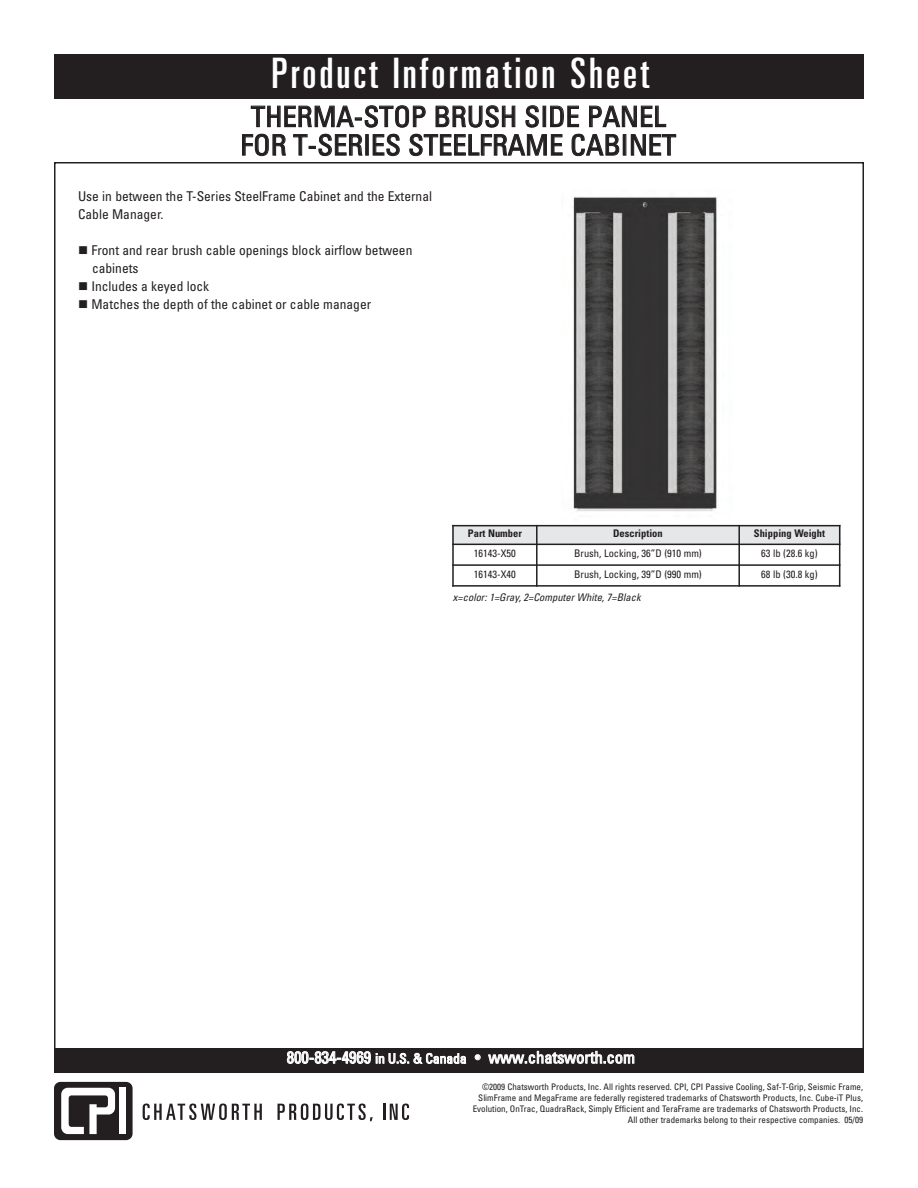
<style>
.page{position:relative;width:918px;height:1188px;background:#fff}
.page>*{position:absolute;margin:0;border:0;box-sizing:border-box;transform-origin:0 0}
.t1{font:ultra-condensed 42px "Univers LT Std";letter-spacing:.075em;color:#fff}
.t2{font:condensed 28.5px/28.5px "Univers LT Std";color:#231f20;text-align:center}
.t3{font:condensed 16.5px "Univers LT Std";color:#fff}
.t4{font:condensed 13.5px/18px "Univers LT Std";color:#231f20}
.t5{font:condensed 10.5px "Univers LT Std";color:#231f20}
.t6{font:italic condensed 10.5px "Univers LT Std";color:#231f20}
.t7{font:700 condensed 10.5px "Univers LT Std";color:#231f20}
.t8{font:condensed 9px/10.8px "Univers LT Std";color:#231f20;text-align:right}
.s1{font-size:13.5px}
</style>
<div class="page">
<div style="left:54px;top:1049px;width:810px;height:24px;background:#231f20"></div>
<div style="left:54px;top:54px;width:810px;height:45px;background:#231f20"></div>
<div style="left:54px;top:1082px;width:79px;height:58px;background:#231f20;border-radius:6px"></div>
<div style="left:119px;top:1088px;width:7px;height:46px;background:#fff"></div>
<svg style="left:61px;top:1088px;width:54px;height:46px"></svg>
<svg style="left:143px;top:1104px;width:119px;height:16px"></svg>
<svg style="left:278px;top:1104px;width:95px;height:17px"></svg>
<svg style="left:383px;top:1104px;width:26px;height:16px"></svg>
<div style="left:452px;top:525px;width:85px;height:19px;background:#e6e7e9"></div>
<div style="left:537px;top:525px;width:202px;height:19px;background:#e6e7e9"></div>
<div style="left:739px;top:525px;width:101px;height:19px;background:#e6e7e9"></div>
<hr style="left:452px;top:525px;width:2px;height:62px;background:#231f20">
<hr style="left:536px;top:525px;width:2px;height:62px;background:#231f20">
<hr style="left:738px;top:525px;width:2px;height:62px;background:#231f20">
<hr style="left:839px;top:525px;width:1px;height:62px;background:#231f20">
<hr style="left:452px;top:525px;width:388px;height:1px;background:#231f20">
<hr style="left:452px;top:544px;width:388px;height:1px;background:#231f20">
<hr style="left:452px;top:564px;width:388px;height:2px;background:#231f20">
<hr style="left:452px;top:585px;width:388px;height:2px;background:#231f20">
<img style="left:573px;top:196px;width:144px;height:315px">
<h1 class="t1" style="left:271px;top:57px;width:379px">Product Information Sheet</h1>
<h2 class="t2" style="left:240px;top:105px;width:437px">THERMA-STOP BRUSH SIDE PANEL<br>FOR T-SERIES STEELFRAME CABINET</h2>
<h3 class="t4" style="left:78px;top:189px;width:356px">Use in between the T-Series SteelFrame Cabinet and the External<br>Cable Manager.</h3>
<h3 class="t4" style="left:91px;top:243px;width:323px">Front and rear brush cable openings block airflow between cabinets<br>Includes a keyed lock<br>Matches the depth of the cabinet or cable manager</h3>
<p class="t7" style="left:468px;top:530px;width:55px">Part Number</p>
<p class="t7" style="left:613px;top:530px;width:51px">Description</p>
<p class="t7" style="left:754px;top:530px;width:73px">Shipping Weight</p>
<p class="t5" style="left:474px;top:549px;width:43px">16143-X50</p>
<p class="t5" style="left:574px;top:549px;width:129px">Brush, Locking, 36”D (910 mm)</p>
<p class="t5" style="left:761px;top:549px;width:58px">63 lb (28.6 kg)</p>
<p class="t5" style="left:474px;top:570px;width:43px">16143-X40</p>
<p class="t5" style="left:574px;top:570px;width:129px">Brush, Locking, 39”D (990 mm)</p>
<p class="t5" style="left:761px;top:570px;width:58px">68 lb (30.8 kg)</p>
<p class="t6" style="left:453px;top:594px;width:189px">x=color: 1=Gray, 2=Computer White, 7=Black</p>
<h3 class="t3" style="left:287px;top:1051px;width:350px">800-834-4969 <span class="s1">in U.S. &amp; Canada</span> • www.chatsworth.com</h3>
<p class="t8" style="left:473px;top:1082px;width:392px">©2009 Chatsworth Products, Inc. All rights reserved. CPI, CPI Passive Cooling, Saf-T-Grip, Seismic Frame, SlimFrame and MegaFrame are federally registered trademarks of Chatsworth Products, Inc. Cube-iT Plus, Evolution, OnTrac, QuadraRack, Simply Efficient and TeraFrame are trademarks of Chatsworth Products, Inc.<br>All other trademarks belong to their respective companies. 05/09</p>
</div>
